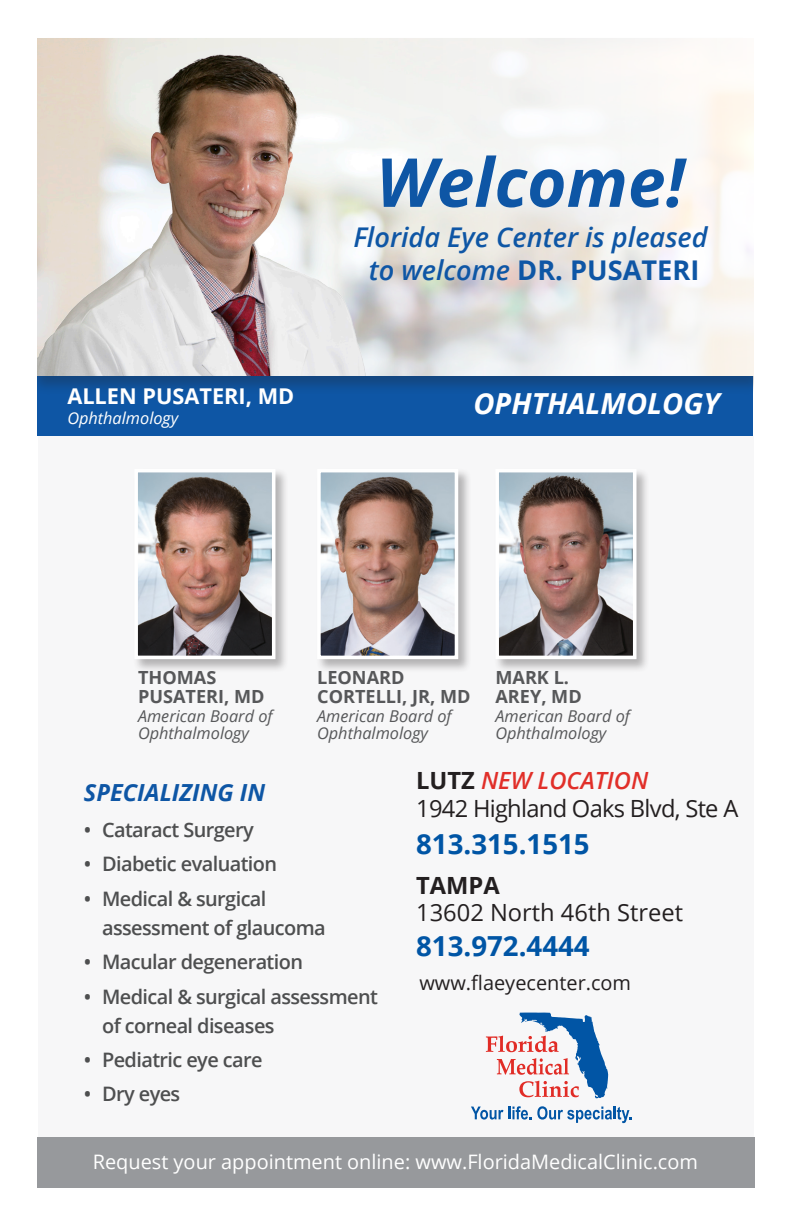
<style>
.page{position:relative;width:792px;height:1224px;background:#fff}
.page>*{position:absolute;margin:0;border:0;box-sizing:border-box;transform-origin:0 0}
.t1{font:italic 700 67.6px "Open Sans";color:#0e56a5}
.t2{font:italic 700 29px "Open Sans";color:#fff}
.t3{font:700 27.6px "Open Sans";color:#0055a5}
.t4{font:italic 600 27.2px "Open Sans";color:#0e56a5}
.t5{font:700 27.2px "Open Sans";color:#0e56a5}
.t6{font:23.6px/27.6px "Open Sans";letter-spacing:-.03em;color:#231f20}
.t7{font:23.6px/27.6px "Open Sans";color:#231f20}
.t8{font:italic 700 23.6px "Open Sans";color:#0e56a5}
.t9{font:700 21.8px "Open Sans";color:#fff}
.t10{font:600 20px/29px "Open Sans";letter-spacing:-.03em;color:#4e4f50}
.t11{font:20px "Open Sans";color:#fff}
.t12{font:20px "Open Sans";color:#231f20}
.t13{font:700 18.2px "Open Sans";color:#57585a}
.t14{font:italic 16.4px "Open Sans";color:#57585a}
.t15{font:italic 16.4px "Open Sans";color:#fff}
.s1{font-weight:600;font-style:italic}
.s2{font-weight:700}
.s3{font-weight:600;font-style:italic;color:#e12f29}
</style>
<div class="page">
<div style="left:39px;top:436px;width:715px;height:751px;background:#f7f7f8"></div>
<div style="left:38px;top:363px;width:715px;height:73px;background:#0e56a5"></div>
<div style="left:37px;top:37px;width:716px;height:359px;background:#231f20;opacity:.29"></div>
<svg style="left:376px;top:38px;width:377px;height:337px;fill:#f4f3f1"></svg>
<img style="left:38px;top:38px;width:338px;height:337px">
<div style="left:38px;top:1138px;width:717px;height:50px;background:#97999c"></div>
<svg style="left:486px;top:1013px;width:122px;height:85px"></svg>
<svg style="left:471px;top:1106px;width:161px;height:17px"></svg>
<div style="left:133px;top:468px;width:157px;height:205px;background:#231f20;opacity:.32"></div>
<img style="left:139px;top:474px;width:131px;height:180px">
<div style="left:134px;top:469px;width:141px;height:190px;border:4px solid #fff"></div>
<div style="left:316px;top:468px;width:156px;height:205px;background:#231f20;opacity:.32"></div>
<img style="left:322px;top:474px;width:131px;height:180px">
<div style="left:317px;top:469px;width:141px;height:190px;border:4px solid #fff"></div>
<div style="left:494px;top:468px;width:157px;height:205px;background:#231f20;opacity:.32"></div>
<img style="left:500px;top:474px;width:132px;height:180px">
<div style="left:495px;top:469px;width:142px;height:190px;border:4px solid #fff"></div>
<p class="t9" style="left:67px;top:381px;width:229px">ALLEN PUSATERI, MD</p>
<p class="t15" style="left:67px;top:407px;width:112px">Ophthalmology</p>
<p class="t1" style="left:376px;top:135px;width:310px">Welcome!</p>
<p class="t4" style="left:353px;top:219px;width:356px">Florida Eye Center is pleased</p>
<p class="t5" style="left:369px;top:251px;width:332px"><span class="s1">to welcome</span> DR. PUSATERI</p>
<p class="t2" style="left:473px;top:383px;width:248px">OPHTHALMOLOGY</p>
<p class="t13" style="left:138px;top:665px;width:80px">THOMAS</p>
<p class="t13" style="left:138px;top:683px;width:128px">PUSATERI, MD</p>
<p class="t14" style="left:138px;top:705px;width:136px">American Board of</p>
<p class="t14" style="left:138px;top:722px;width:112px">Ophthalmology</p>
<p class="t13" style="left:317px;top:665px;width:89px">LEONARD</p>
<p class="t13" style="left:317px;top:683px;width:155px">CORTELLI, JR, MD</p>
<p class="t14" style="left:317px;top:705px;width:136px">American Board of</p>
<p class="t14" style="left:317px;top:722px;width:112px">Ophthalmology</p>
<p class="t13" style="left:495px;top:665px;width:75px">MARK L.</p>
<p class="t13" style="left:495px;top:683px;width:88px">AREY, MD</p>
<p class="t14" style="left:495px;top:705px;width:136px">American Board of</p>
<p class="t14" style="left:495px;top:722px;width:112px">Ophthalmology</p>
<p class="t8" style="left:84px;top:776px;width:183px">SPECIALIZING IN</p>
<p class="t10" style="left:84px;top:815px;width:171px">• Cataract Surgery</p>
<p class="t10" style="left:84px;top:849px;width:195px">• Diabetic evaluation</p>
<p class="t10" style="left:102px;top:884px;width:225px;text-indent:-18px">• Medical &amp; surgical assessment of glaucoma</p>
<p class="t10" style="left:84px;top:947px;width:221px">• Macular degeneration</p>
<p class="t10" style="left:102px;top:981px;width:277px;text-indent:-18px">• Medical &amp; surgical assessment of corneal diseases</p>
<p class="t10" style="left:84px;top:1045px;width:180px">• Pediatric eye care</p>
<p class="t10" style="left:84px;top:1079px;width:98px">• Dry eyes</p>
<p class="t6" style="left:416px;top:766px;width:324px"><span class="s2">LUTZ</span> <span class="s3">NEW LOCATION<br></span>1942 Highland Oaks Blvd, Ste A</p>
<p class="t3" style="left:416px;top:824px;width:175px">813.315.1515</p>
<p class="t7" style="left:416px;top:871px;width:268px"><span class="s2">TAMPA<br></span>13602 North 46th Street</p>
<p class="t3" style="left:416px;top:926px;width:175px">813.972.4444</p>
<p class="t12" style="left:419px;top:969px;width:213px">www.flaeyecenter.com</p>
<p class="t11" style="left:93px;top:1148px;width:607px">Request your appointment online: www.FloridaMedicalClinic.com</p>
</div>
